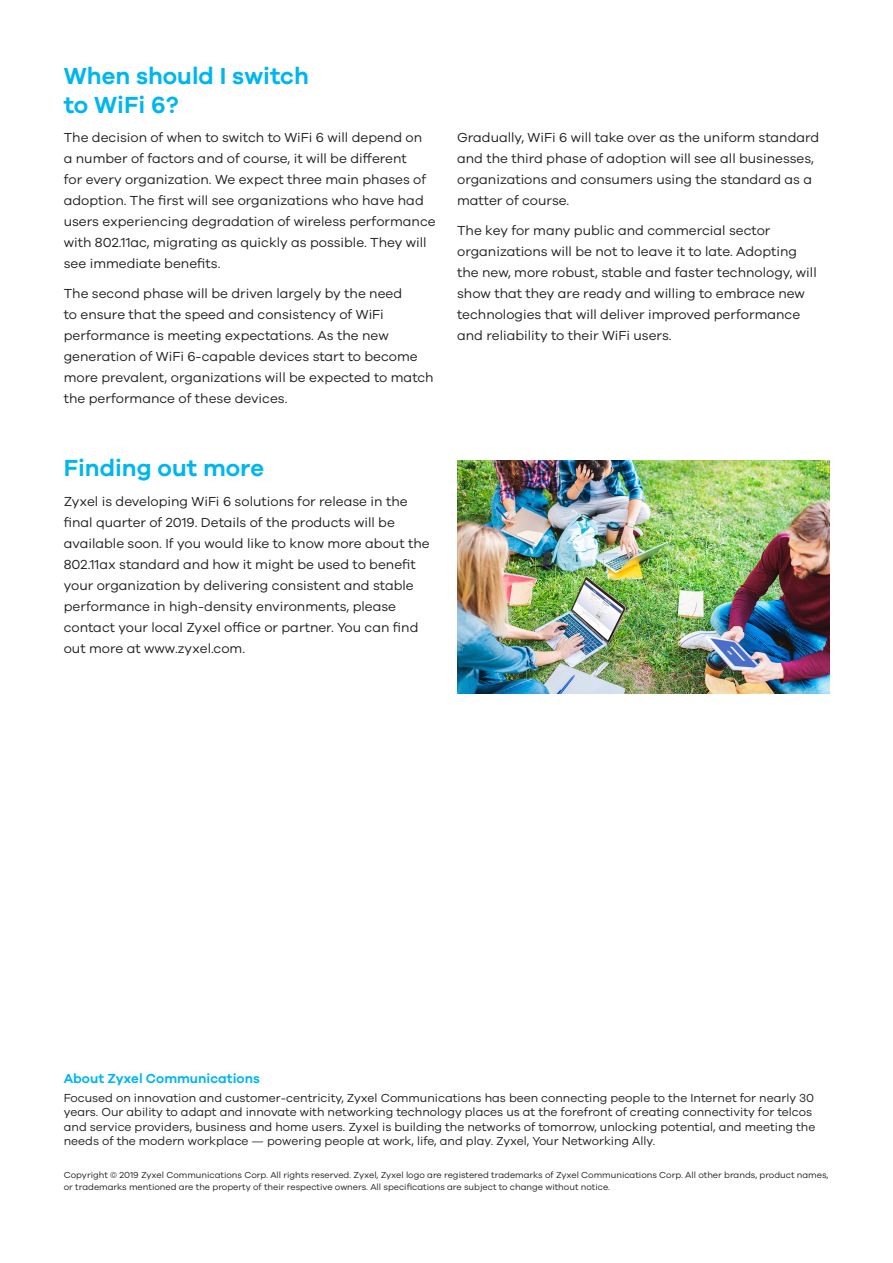
<style>
.page{position:relative;width:893px;height:1263px;background:#fff}
.page>*{position:absolute;margin:0;border:0;box-sizing:border-box;transform-origin:0 0}
.t1{font:600 24px/28.8px "Galano Grotesque";color:#00b6ef}
.brand_2_0_intro_bene{font:13.5px/21px "Galano Grotesque";color:#231f20}
.t2{font:600 13.5px "Galano Grotesque";color:#00b6ef}
.brand_2_0_copyright{font:12px/14.4px "Galano Grotesque";color:#231f20}
.brand_2_0_copyright-2{font:9px/12px "Galano Grotesque";color:#231f20}
</style>
<div class="page">
<img style="left:457px;top:460px;width:372px;height:233px">
<p class="t1" style="left:64px;top:61px;width:247px">When should I switch to WiFi 6?</p>
<p class="brand_2_0_intro_bene" style="left:64px;top:127px;width:373px">The decision of when to switch to WiFi 6 will depend on<br>a number of factors and of course, it will be different<br>for every organization. We expect three main phases of adoption. The first will see organizations who have had users experiencing degradation of wireless performance with 802.11ac, migrating as quickly as possible. They will see immediate benefits.</p>
<p class="brand_2_0_intro_bene" style="left:64px;top:282px;width:371px">The second phase will be driven largely by the need<br>to ensure that the speed and consistency of WiFi performance is meeting expectations. As the new generation of WiFi 6-capable devices start to become more prevalent, organizations will be expected to match the performance of these devices.</p>
<p class="t1" style="left:64px;top:453px;width:202px">Finding out more</p>
<p class="brand_2_0_intro_bene" style="left:64px;top:490px;width:367px">Zyxel is developing WiFi 6 solutions for release in the final quarter of 2019. Details of the products will be available soon. If you would like to know more about the 802.11ax standard and how it might be used to benefit your organization by delivering consistent and stable performance in high-density environments, please contact your local Zyxel office or partner. You can find out more at www.zyxel.com.</p>
<p class="brand_2_0_intro_bene" style="left:457px;top:127px;width:364px">Gradually, WiFi 6 will take over as the uniform standard and the third phase of adoption will see all businesses, organizations and consumers using the standard as a matter of course.</p>
<p class="brand_2_0_intro_bene" style="left:457px;top:219px;width:361px">The key for many public and commercial sector organizations will be not to leave it to late. Adopting the new, more robust, stable and faster technology, will show that they are ready and willing to embrace new technologies that will deliver improved performance and reliability to their WiFi users.</p>
<p class="t2" style="left:64px;top:1070px;width:198px">About Zyxel Communications</p>
<p class="brand_2_0_copyright" style="left:64px;top:1090px;width:753px">Focused on innovation and customer-centricity, Zyxel Communications has been connecting people to the Internet for nearly 30 years. Our ability to adapt and innovate with networking technology places us at the forefront of creating connectivity for telcos and service providers, business and home users. Zyxel is building the networks of tomorrow, unlocking potential, and meeting the needs of the modern workplace — powering people at work, life, and play. Zyxel, Your Networking Ally.</p>
<p class="brand_2_0_copyright-2" style="left:64px;top:1169px;width:766px">Copyright © 2019 Zyxel Communications Corp. All rights reserved. Zyxel, Zyxel logo are registered trademarks of Zyxel Communications Corp. All other brands, product names, or trademarks mentioned are the property of their respective owners. All specifications are subject to change without notice.</p>
</div>
